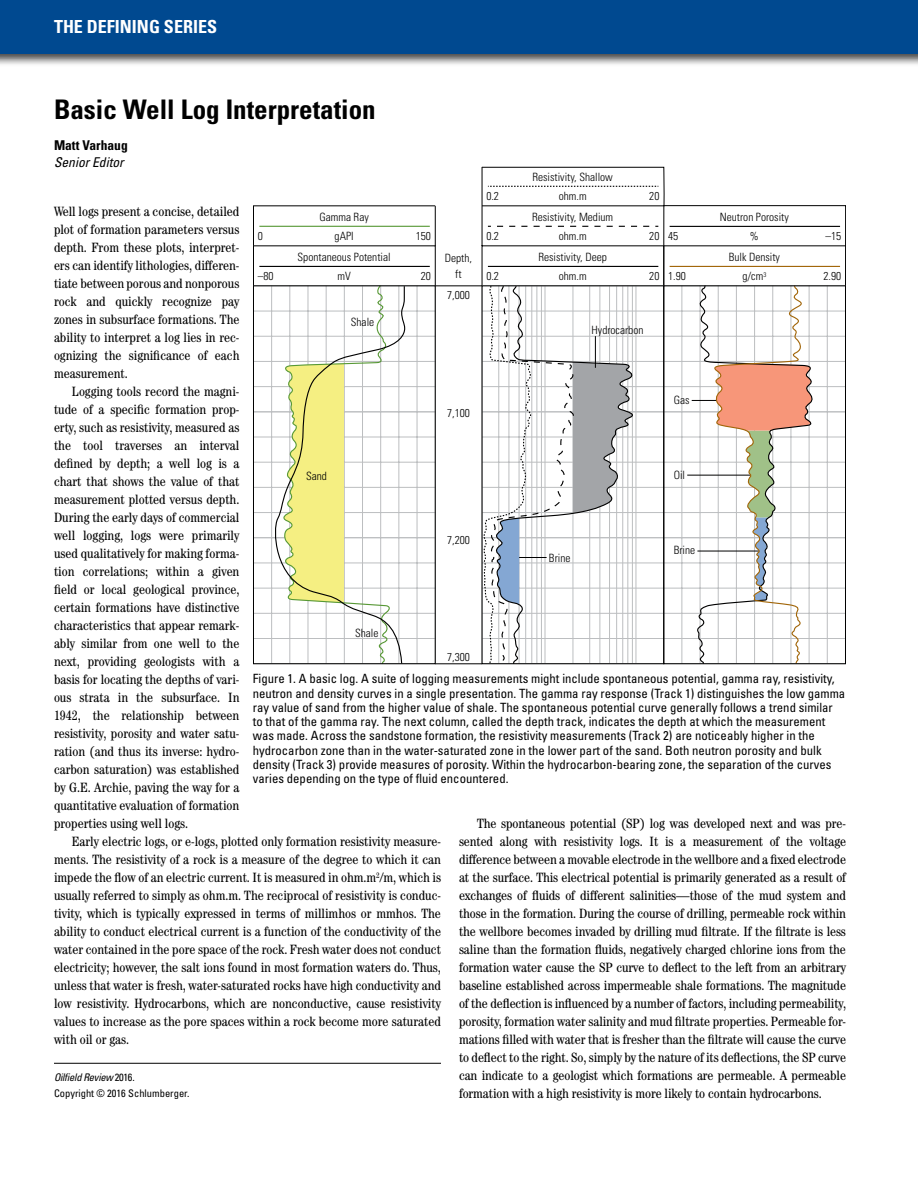
<style>
.page{position:relative;width:918px;height:1188px;background:#fff}
.page>*{position:absolute;margin:0;border:0;box-sizing:border-box;transform-origin:0 0}
.t1{font:700 condensed 27px "Univers";color:#000}
.t2{font:700 condensed 18px "Univers";color:#fff}
.t3{font:condensed 13.5px/18px "Century";color:#000;text-align:justify}
.t4{font:italic condensed 13.5px "Univers";color:#000}
.t5{font:700 condensed 13.5px "Univers";color:#000}
.t6{font:condensed 12.75px/14.2px "Univers";color:#000}
.t7{font:300 condensed 11.4px/19.2px "Univers";color:#000;text-align:center}
.t8{font:condensed 10.5px/16.5px "Univers";color:#000}
.s1{font-style:italic}
</style>
<div class="page">
<div style="left:0;top:0;width:918px;height:67px;background:#000;opacity:.75"></div>
<div style="left:0;top:0;width:918px;height:54px;background:#004990"></div>
<hr style="left:54px;top:1063px;width:387px;height:1px;background:#000">
<svg style="left:253px;top:205px;width:593px;height:460px"></svg>
<svg style="left:481px;top:167px;width:184px;height:498px"></svg>
<svg style="left:271px;top:285px;width:135px;height:380px"></svg>
<hr style="left:664px;top:245px;width:182px;height:1px;background:#000">
<h2 class="t2" style="left:54px;top:16px;width:165px">THE DEFINING SERIES</h2>
<h1 class="t1" style="left:54px;top:92px;width:323px">Basic Well Log Interpretation</h1>
<p class="t5" style="left:54px;top:137px;width:75px">Matt Varhaug</p>
<p class="t4" style="left:54px;top:153px;width:71px">Senior Editor</p>
<p class="t7" style="left:532px;top:167px;width:82px">Resistivity, Shallow</p>
<p class="t7" style="left:486px;top:187px;width:14px">0.2</p>
<p class="t7" style="left:559px;top:187px;width:29px">ohm.m</p>
<p class="t7" style="left:649px;top:187px;width:12px">20</p>
<p class="t3" style="left:54px;top:202px;width:187px">Well logs present a concise, detailed plot of formation parameters versus depth. From these plots, interpret&shy;ers can identify lithologies, differen&shy;tiate between porous and nonporous rock and quickly recognize pay zones in subsurface formations. The ability to interpret a log lies in rec&shy;ognizing the significance of each measurement.</p>
<p class="t3" style="left:54px;top:382px;width:187px;text-indent:18px">Logging tools record the magni&shy;tude of a specific formation prop&shy;erty, such as resistivity, measured as the tool traverses an interval defined by depth; a well log is a chart that shows the value of that measurement plotted versus depth.<br>During the early days of commercial well logging, logs were primarily used qualitatively for making forma&shy;tion correlations; within a given field or local geological province, certain formations have distinctive characteristics that appear remark&shy;ably similar from one well to the next, providing geologists with a basis for locating the depths of vari&shy;ous strata in the subsurface. In 1942, the relationship between resistivity, porosity and water satu&shy;ration (and thus its inverse: hydro&shy;carbon saturation) was established by G.E. Archie, paving the way for a quantitative evaluation of formation properties using well logs.</p>
<p class="t3" style="left:54px;top:832px;width:389px;text-indent:18px">Early electric logs, or e-logs, plotted only formation resistivity measure&shy;ments. The resistivity of a rock is a measure of the degree to which it can impede the flow of an electric current. It is measured in ohm.m<sup>2</sup>/m, which is usually referred to simply as ohm.m. The reciprocal of resistivity is conduc&shy;tivity, which is typically expressed in terms of millimhos or mmhos. The ability to conduct electrical current is a function of the conductivity of the water contained in the pore space of the rock. Fresh water does not conduct electricity; however, the salt ions found in most formation waters do. Thus, unless that water is fresh, water-saturated rocks have high conductivity and low resistivity. Hydrocarbons, which are nonconductive, cause resistivity values to increase as the pore spaces within a rock become more saturated with oil or gas.</p>
<p class="t7" style="left:319px;top:207px;width:51px">Gamma Ray</p>
<p class="t7" style="left:532px;top:207px;width:83px">Resistivity, Medium</p>
<p class="t7" style="left:720px;top:207px;width:71px">Neutron Porosity</p>
<p class="t7" style="left:258px;top:227px;width:7px">0</p>
<p class="t7" style="left:335px;top:227px;width:20px">gAPI</p>
<p class="t7" style="left:416px;top:227px;width:17px">150</p>
<p class="t7" style="left:486px;top:227px;width:14px">0.2</p>
<p class="t7" style="left:559px;top:227px;width:29px">ohm.m</p>
<p class="t7" style="left:649px;top:227px;width:12px">20</p>
<p class="t7" style="left:668px;top:227px;width:12px">45</p>
<p class="t7" style="left:750px;top:227px;width:10px">%</p>
<p class="t7" style="left:825px;top:227px;width:17px">–15</p>
<p class="t7" style="left:298px;top:248px;width:95px">Spontaneous Potential</p>
<p class="t7" style="left:445px;top:249px;width:29px">Depth,</p>
<p class="t7" style="left:538px;top:248px;width:70px">Resistivity, Deep</p>
<p class="t7" style="left:455px;top:264px;width:8px">ft</p>
<p class="t7" style="left:486px;top:267px;width:14px">0.2</p>
<p class="t7" style="left:559px;top:267px;width:29px">ohm.m</p>
<p class="t7" style="left:447px;top:286px;width:24px">7,000</p>
<p class="t7" style="left:729px;top:248px;width:53px">Bulk Density g/cm<sup>3</sup></p>
<p class="t7" style="left:258px;top:267px;width:17px">–80</p>
<p class="t7" style="left:337px;top:267px;width:15px">mV</p>
<p class="t7" style="left:421px;top:267px;width:12px">20</p>
<p class="t7" style="left:668px;top:267px;width:19px">1.90</p>
<p class="t7" style="left:823px;top:267px;width:19px">2.90</p>
<p class="t7" style="left:649px;top:267px;width:12px">20</p>
<p class="t7" style="left:351px;top:312px;width:25px">Shale</p>
<p class="t7" style="left:592px;top:320px;width:53px">Hydrocarbon</p>
<p class="t7" style="left:674px;top:390px;width:17px">Gas</p>
<p class="t7" style="left:447px;top:403px;width:24px">7,100</p>
<p class="t7" style="left:674px;top:465px;width:13px">Oil</p>
<p class="t7" style="left:306px;top:467px;width:22px">Sand</p>
<p class="t7" style="left:447px;top:530px;width:24px">7,200</p>
<p class="t7" style="left:674px;top:541px;width:23px">Brine</p>
<p class="t7" style="left:549px;top:549px;width:23px">Brine</p>
<p class="t7" style="left:355px;top:623px;width:25px">Shale</p>
<p class="t7" style="left:447px;top:647px;width:24px">7,300</p>
<p class="t6" style="left:253px;top:672px;width:594px">Figure 1. A basic log. A suite of logging measurements might include spontaneous potential, gamma ray, resistivity, neutron and density curves in a single presentation. The gamma ray response (Track 1) distinguishes the low gamma ray value of sand from the higher value of shale. The spontaneous potential curve generally follows a trend similar to that of the gamma ray. The next column, called the depth track, indicates the depth at which the measurement was made. Across the sandstone formation, the resistivity measurements (Track 2) are noticeably higher in the hydrocarbon zone than in the water-saturated zone in the lower part of the sand. Both neutron porosity and bulk density (Track 3) provide measures of porosity. Within the hydrocarbon-bearing zone, the separation of the curves varies depending on the type of fluid encountered.</p>
<p class="t3" style="left:459px;top:814px;width:389px;text-indent:18px">The spontaneous potential (SP) log was developed next and was pre&shy;sented along with resistivity logs. It is a measurement of the voltage difference between a movable electrode in the wellbore and a fixed electrode at the surface. This electrical potential is primarily generated as a result of exchanges of fluids of different salinities—those of the mud system and those in the formation. During the course of drilling, permeable rock within the wellbore becomes invaded by drilling mud filtrate. If the filtrate is less saline than the formation fluids, negatively charged chlorine ions from the formation water cause the SP curve to deflect to the left from an arbitrary baseline established across impermeable shale formations. The magnitude of the deflection is influenced by a number of factors, including permeability, porosity, formation water salinity and mud filtrate properties. Permeable for&shy;mations filled with water that is fresher than the filtrate will cause the curve to deflect to the right. So, simply by the nature of its deflections, the SP curve can indicate to a geologist which formations are permeable. A permeable formation with a high resistivity is more likely to contain hydrocarbons.</p>
<p class="t8" style="left:54px;top:1069px;width:137px"><span class="s1">Oilfield Review</span> 2016.<br>Copyright © 2016 Schlumberger.</p>
</div>
